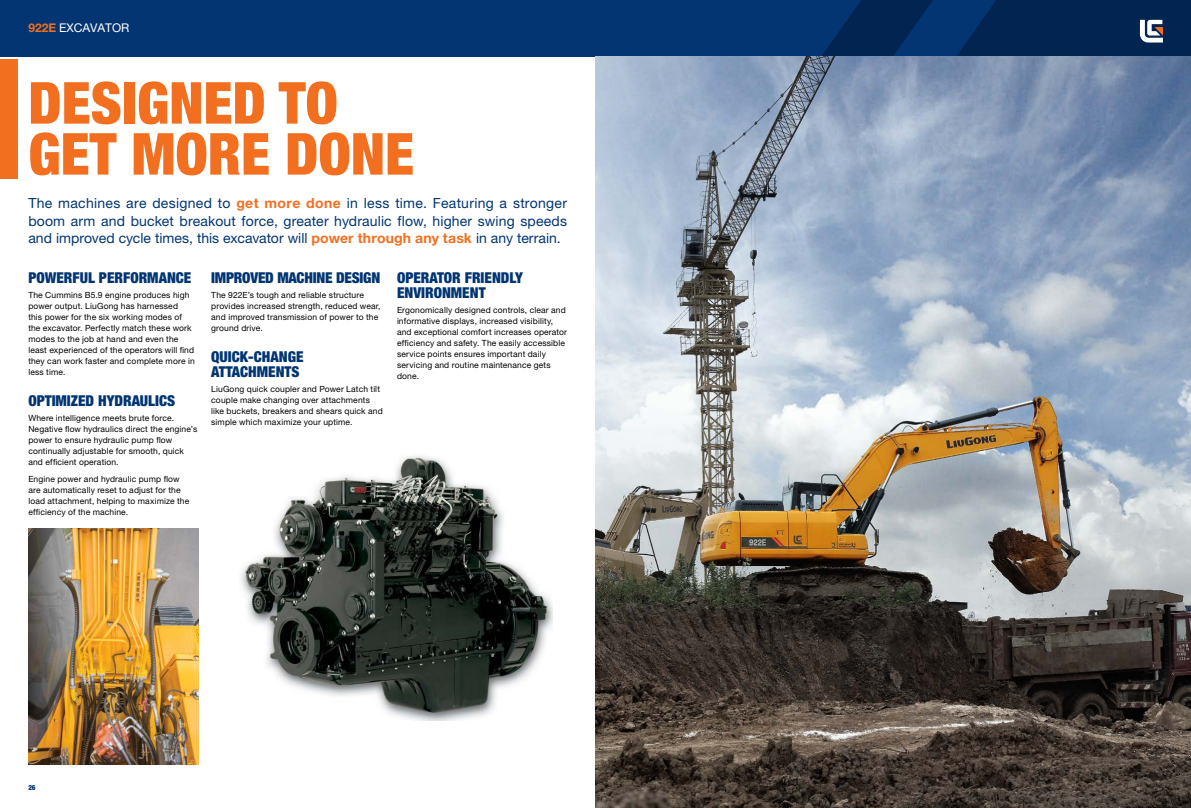
<style>
.page{position:relative;width:1191px;height:808px;background:#fff}
.page>*{position:absolute;margin:0;border:0;box-sizing:border-box;transform-origin:0 0}
.t1{font:900 condensed 58px/51px "Helvetica Neue LT Pro";color:#f36f20}
.t2{font:900 condensed 15px/15px "Helvetica Neue LT Pro";color:#023572}
.t3{font:14px/17.5px "Helvetica Neue LT Pro";color:#023572;text-align:justify}
.t4{font:12px "Helvetica Neue LT Pro";color:#fff}
.t5{font:8.5px/11px "Helvetica Neue LT Pro";letter-spacing:.015em;color:#000}
.t6{font:900 condensed 7px "Helvetica Neue LT Pro";color:#023572}
.s1{font-weight:700;color:#f36f20}
</style>
<div class="page">
<div style="left:595px;top:0;width:596px;height:57px;background:#023572"></div>
<div style="left:0;top:0;width:595px;height:57px;background:#023572"></div>
<svg style="left:821px;top:0;width:370px;height:57px"></svg>
<img style="left:595px;top:57px;width:596px;height:751px">
<img style="left:241px;top:456px;width:312px;height:264px">
<img style="left:28px;top:529px;width:170px;height:235px">
<div style="left:0;top:60px;width:17px;height:119px;background:#f36f20"></div>
<h3 class="t4" style="left:28px;top:20px;width:103px"><span class="s1">922E</span> EXCAVATOR</h3>
<h1 class="t1" style="left:28px;top:77px;width:387px">DESIGNED TO<br>GET MORE DONE</h1>
<p class="t3" style="left:28px;top:194px;width:540px">The machines are designed to <span class="s1">get more done</span> in less time. Featuring a stronger boom arm and bucket breakout force, greater hydraulic flow, higher swing speeds and improved cycle times, this excavator will <span class="s1">power through any task</span> in any terrain.</p>
<h2 class="t2" style="left:28px;top:270px;width:165px">POWERFUL PERFORMANCE</h2>
<p class="t5" style="left:28px;top:289px;width:168px">The Cummins B5.9 engine produces high power output. LiuGong has harnessed<br>this power for the six working modes of the excavator. Perfectly match these work modes to the job at hand and even the least experienced of the operators will find they can work faster and complete more in less time.</p>
<h2 class="t2" style="left:28px;top:393px;width:148px">OPTIMIZED HYDRAULICS</h2>
<p class="t5" style="left:28px;top:412px;width:170px">Where intelligence meets brute force.<br>Negative flow hydraulics direct the engine’s power to ensure hydraulic pump flow continually adjustable for smooth, quick and efficient operation.</p>
<p class="t5" style="left:28px;top:473px;width:162px">Engine power and hydraulic pump flow are automatically reset to adjust for the load attachment, helping to maximize the efficiency of the machine.</p>
<h2 class="t2" style="left:211px;top:270px;width:170px">IMPROVED MACHINE DESIGN</h2>
<p class="t5" style="left:211px;top:289px;width:171px">The 922E’s tough and reliable structure provides increased strength, reduced wear, and improved transmission of power to the ground drive.</p>
<h2 class="t2" style="left:211px;top:349px;width:94px">QUICK-CHANGE<br>ATTACHMENTS</h2>
<p class="t5" style="left:211px;top:383px;width:173px">LiuGong quick coupler and Power Latch tilt couple make changing over attachments like buckets, breakers and shears quick and simple which maximize your uptime.</p>
<h2 class="t2" style="left:397px;top:270px;width:127px">OPERATOR FRIENDLY<br>ENVIRONMENT</h2>
<p class="t5" style="left:397px;top:304px;width:172px">Ergonomically designed controls, clear and informative displays, increased visibility, and exceptional comfort increases operator efficiency and safety. The easily accessible service points ensures important daily servicing and routine maintenance gets done.</p>
<p class="t6" style="left:28px;top:784px;width:9px">26</p>
</div>
